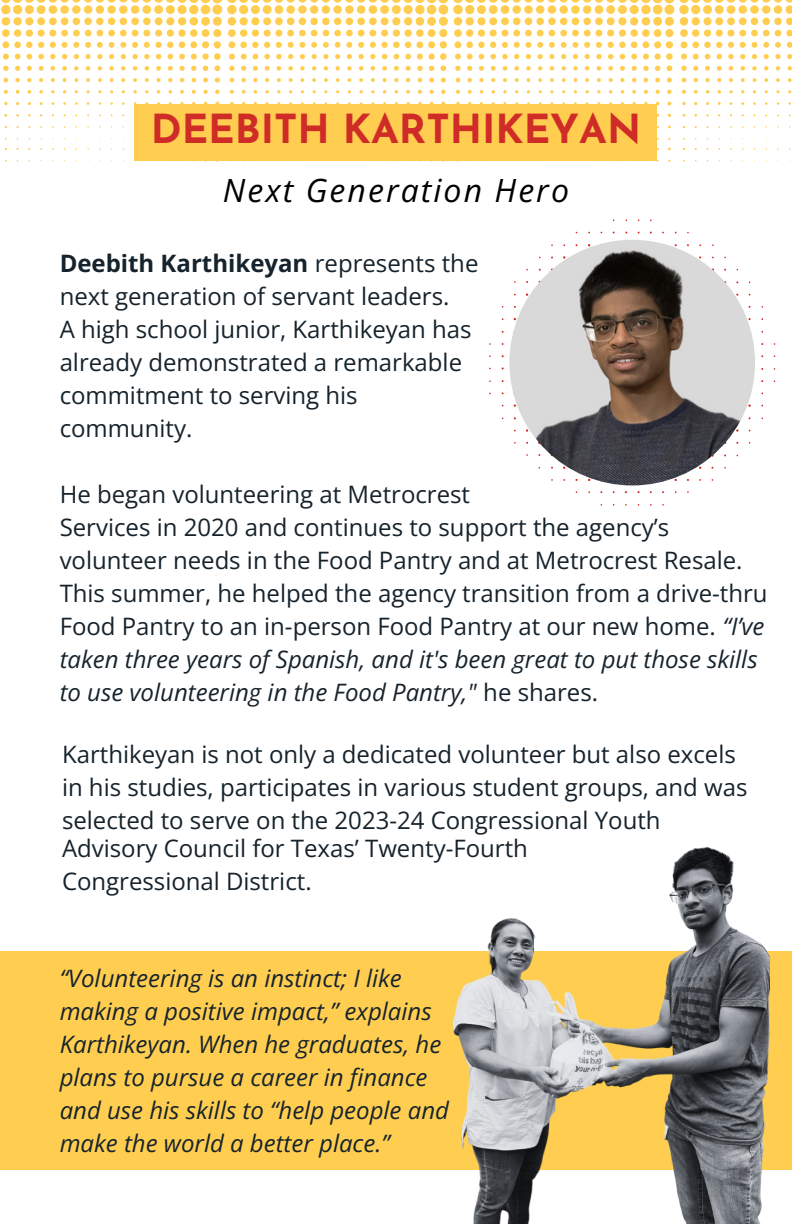
<style>
.page{position:relative;width:792px;height:1224px;background:#fff}
.page>*{position:absolute;margin:0;border:0;box-sizing:border-box;transform-origin:0 0}
.t1{font:700 40px "Josefin Sans";color:#d02c27}
.t2{font:italic 32px "Open Sans";letter-spacing:.065em;color:#000}
.t3{font:24px/33px "Open Sans";color:#16232c}
.t4{font:italic 24px/33px "Open Sans";color:#16232c}
.t5{font:700 24px "Open Sans";color:#16232c}
.s1{font-weight:400}
.s2{font-style:italic}
</style>
<div class="page">
<svg style="left:1px;top:0;width:674px;height:162px"></svg>
<svg style="left:679px;top:0;width:113px;height:162px"></svg>
<img style="left:509px;top:240px;width:246px;height:245px;border-radius:50%">
<div style="left:0;top:951px;width:792px;height:219px;background:#ffce51"></div>
<img style="left:452px;top:846px;width:317px;height:378px">
<div style="left:135px;top:105px;width:522px;height:56px;background:#ffce51"></div>
<p class="t1" style="left:151px;top:113px;width:492px">DEEBITH KARTHIKEYAN</p>
<p class="t2" style="left:223px;top:168px;width:348px">Next Generation Hero</p>
<p class="t5" style="left:60px;top:247px;width:420px">Deebith Karthikeyan <span class="s1">represents the</span></p>
<p class="t3" style="left:60px;top:280px;width:391px">next generation of servant leaders.</p>
<p class="t3" style="left:60px;top:313px;width:413px">A high school junior, Karthikeyan has</p>
<p class="t3" style="left:60px;top:346px;width:404px">already demonstrated a remarkable</p>
<p class="t3" style="left:60px;top:379px;width:300px">commitment to serving his</p>
<p class="t3" style="left:60px;top:412px;width:134px">community.</p>
<p class="t3" style="left:60px;top:478px;width:412px">He began volunteering at Metrocrest</p>
<p class="t3" style="left:60px;top:511px;width:611px">Services in 2020 and continues to support the agency’s</p>
<p class="t3" style="left:60px;top:544px;width:710px">volunteer needs in the Food Pantry and at Metrocrest Resale.<br>This summer, he helped the agency transition from a drive-thru Food Pantry to an in-person Food Pantry at our new home. <span class="s2">“I’ve taken three years of Spanish, and it's been great to put those skills to use volunteering in the Food Pantry,"</span> he shares.</p>
<p class="t3" style="left:62px;top:737px;width:687px">Karthikeyan is not only a dedicated volunteer but also excels in his studies, participates in various student groups, and was selected to serve on the 2023-24 Congressional Youth</p>
<p class="t3" style="left:62px;top:831px;width:467px">Advisory Council for Texas’ Twenty-Fourth<br>Congressional District.</p>
<p class="t4" style="left:60px;top:961px;width:391px">“Volunteering is an instinct; I like making a positive impact,” explains Karthikeyan. When he graduates, he plans to pursue a career in finance and use his skills to “help people and make the world a better place.”</p>
</div>
